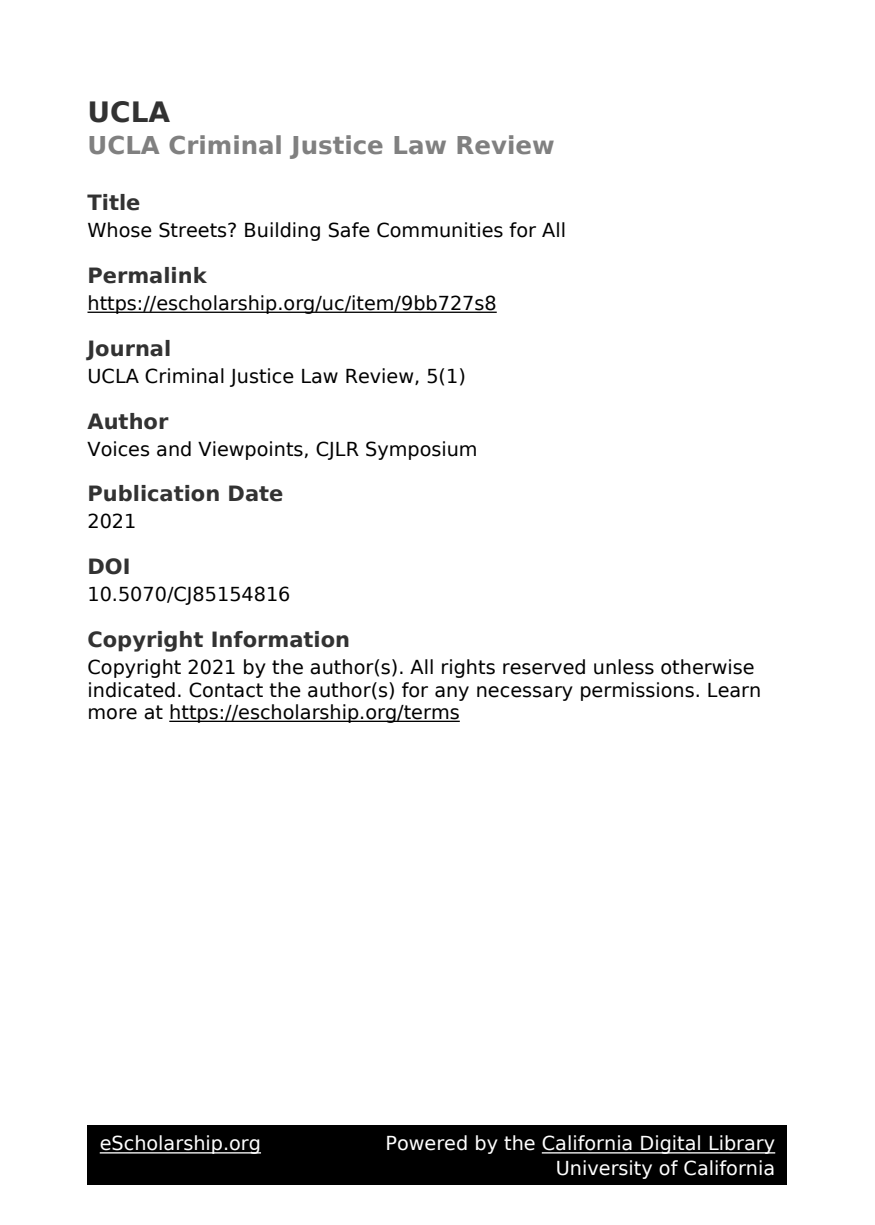
<style>
.page{position:relative;width:875px;height:1225px;background:#fff}
.page>*{position:absolute;margin:0;border:0;box-sizing:border-box;transform-origin:0 0}
.t1{font:700 28px "DejaVu Sans";color:#323232}
.t2{font:700 24.5px "DejaVu Sans";color:#808080}
.t3{font:700 21px "DejaVu Sans";color:#323232}
.t4{font:19.25px/22.4px "DejaVu Sans";color:#000}
.t5{font:19.25px/24.5px "DejaVu Sans";color:#fff;text-align:right}
</style>
<div class="page">
<hr style="left:88px;top:312px;width:409px;height:1px;background:#000">
<hr style="left:169px;top:721px;width:291px;height:1px;background:#000">
<div style="left:88px;top:1125px;width:700px;height:60px;background:#000"></div>
<hr style="left:100px;top:1152px;width:161px;height:2px;background:#fff">
<hr style="left:542px;top:1152px;width:233px;height:2px;background:#fff">
<h1 class="t1" style="left:88px;top:101px;width:84px">UCLA</h1>
<p class="t2" style="left:88px;top:136px;width:469px">UCLA Criminal Justice Law Review</p>
<p class="t3" style="left:88px;top:194px;width:54px">Title</p>
<p class="t4" style="left:88px;top:221px;width:480px">Whose Streets? Building Safe Communities for All</p>
<p class="t3" style="left:88px;top:267px;width:121px">Permalink</p>
<p class="t4" style="left:88px;top:294px;width:411px">https://escholarship.org/uc/item/9bb727s8</p>
<p class="t3" style="left:88px;top:340px;width:85px">Journal</p>
<p class="t4" style="left:88px;top:367px;width:380px">UCLA Criminal Justice Law Review, 5(1)</p>
<p class="t3" style="left:88px;top:413px;width:82px">Author</p>
<p class="t4" style="left:88px;top:439px;width:392px">Voices and Viewpoints, CJLR Symposium</p>
<p class="t3" style="left:88px;top:485px;width:198px">Publication Date</p>
<p class="t4" style="left:88px;top:512px;width:50px">2021</p>
<p class="t3" style="left:88px;top:558px;width:45px">DOI</p>
<p class="t4" style="left:88px;top:585px;width:205px">10.5070/CJ85154816</p>
<p class="t3" style="left:88px;top:631px;width:264px">Copyright Information</p>
<p class="t4" style="left:88px;top:658px;width:675px">Copyright 2021 by the author(s). All rights reserved unless otherwise indicated. Contact the author(s) for any necessary permissions. Learn more at https://escholarship.org/terms</p>
<p class="t5" style="left:100px;top:1133px;width:163px">eScholarship.org</p>
<p class="t5" style="left:385px;top:1133px;width:391px">Powered by the California Digital Library<br>University of California</p>
</div>
